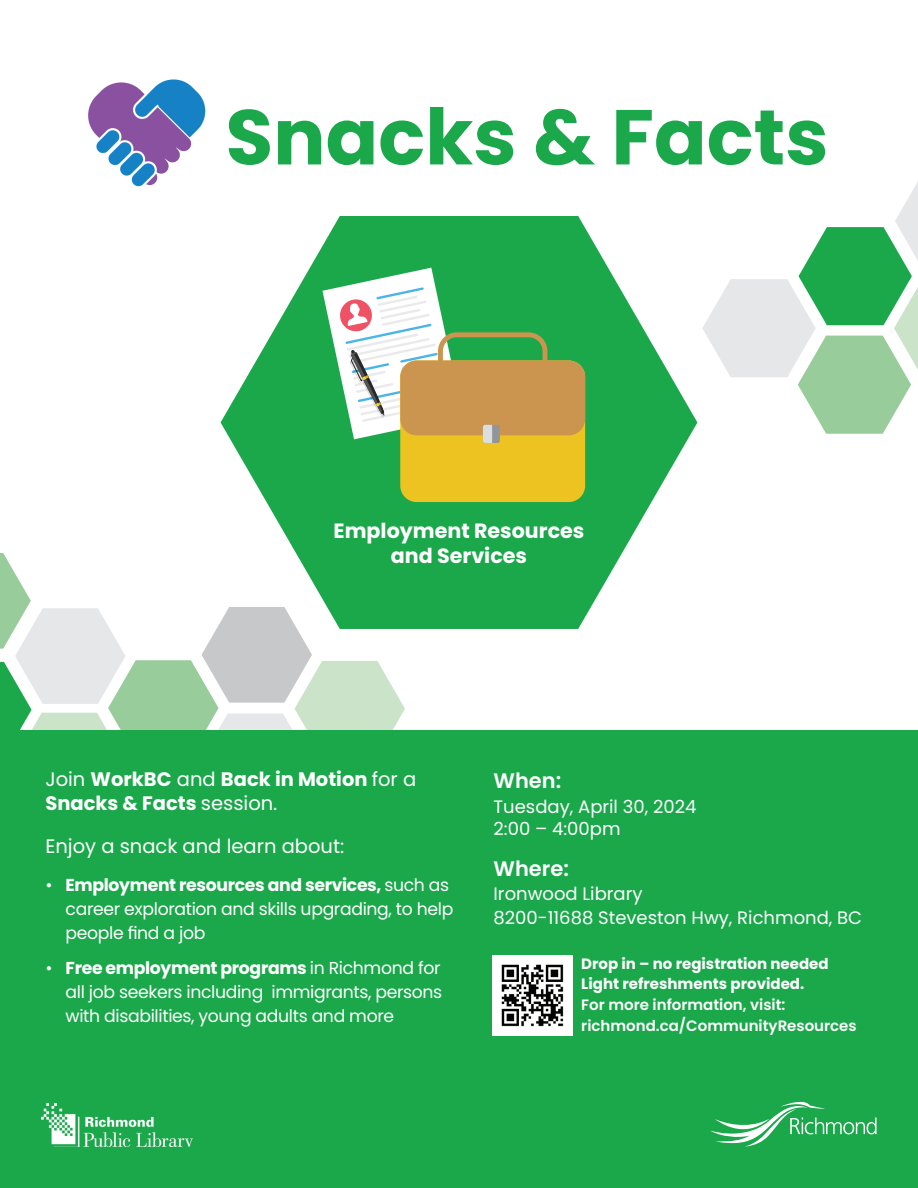
<style>
.page{position:relative;width:918px;height:1188px;background:#fff}
.page>*{position:absolute;margin:0;border:0;box-sizing:border-box;transform-origin:0 0}
.t1{font:700 77.7px "Poppins";color:#1aa84b}
.t2{font:600 21px "Poppins";color:#fff}
.t3{font:700 20.7px/24.8px "Poppins";color:#fff;text-align:center}
.t4{font:700 19.5px/23.4px "Poppins";color:#fff}
.t5{font:19.5px "Poppins";color:#fff}
.t6{font:18px/22.5px "Poppins";color:#fff}
.t7{font:17.25px/24px "Poppins";letter-spacing:-.02em;color:#fff}
.t8{font:600 15px/21px "Poppins";color:#fff}
.t9{font:700 15px/19.5px "Poppins";color:#fff}
.s1{font-weight:400}
.s2{font-weight:700}
</style>
<div class="page">
<svg style="left:0;top:553px;width:405px;height:177px"></svg>
<div style="left:0;top:730px;width:918px;height:458px;background:#1aa84b"></div>
<img style="left:41px;top:1104px;width:152px;height:43px">
<svg style="left:710px;top:1102px;width:167px;height:45px"></svg>
<img style="left:88px;top:79px;width:118px;height:108px">
<img style="left:492px;top:956px;width:80px;height:80px">
<svg style="left:702px;top:182px;width:216px;height:252px"></svg>
<svg style="left:221px;top:216px;width:476px;height:413px;fill:#1aa84b"></svg>
<svg style="left:322px;top:268px;width:141px;height:171px"></svg>
<div style="left:400px;top:360px;width:185px;height:142px;background:#edc321;border-radius:16px"></div>
<div style="left:400px;top:360px;width:185px;height:75px;background:#cc954f;border-radius:16px"></div>
<div style="left:483px;top:425px;width:17px;height:18px;background:#939598;border-radius:2px"></div>
<svg style="left:483px;top:425px;width:9px;height:18px"></svg>
<div style="left:438px;top:332px;width:109px;height:62px;border:5px solid #cc954f;border-radius:16px"></div>
<h1 class="t1" style="left:225px;top:92px;width:605px">Snacks &amp; Facts</h1>
<p class="t3" style="left:334px;top:519px;width:252px">Employment Resources and Services</p>
<p class="t4" style="left:45px;top:768px;width:372px"><span class="s1">Join</span> WorkBC <span class="s1">and</span> Back in Motion <span class="s1">for a<br></span>Snacks &amp; Facts <span class="s1">session.</span></p>
<p class="t5" style="left:45px;top:835px;width:300px">Enjoy a snack and learn about:</p>
<p class="t7" style="left:66px;top:873px;width:389px;text-indent:-20px">• <span class="s2">Employment resources and services,</span> such as career exploration and skills upgrading, to help people find a job</p>
<p class="t7" style="left:66px;top:956px;width:378px;text-align:justify;text-indent:-20px">• <span class="s2">Free employment programs</span> in Richmond for all job seekers including immigrants, persons with disabilities, young adults and more</p>
<p class="t2" style="left:494px;top:768px;width:69px">When:</p>
<p class="t6" style="left:494px;top:795px;width:204px">Tuesday, April 30, 2024<br>2:00 – 4:00pm</p>
<p class="t2" style="left:494px;top:856px;width:77px">Where:</p>
<p class="t6" style="left:494px;top:882px;width:370px;line-height:24px">Ironwood Library<br>8200-11688 Steveston Hwy, Richmond, BC</p>
<p class="t9" style="left:581px;top:954px;width:249px">Drop in – no registration needed<br>Light refreshments provided.</p>
<p class="t8" style="left:581px;top:994px;width:277px">For more information, visit: richmond.ca/CommunityResources</p>
</div>
